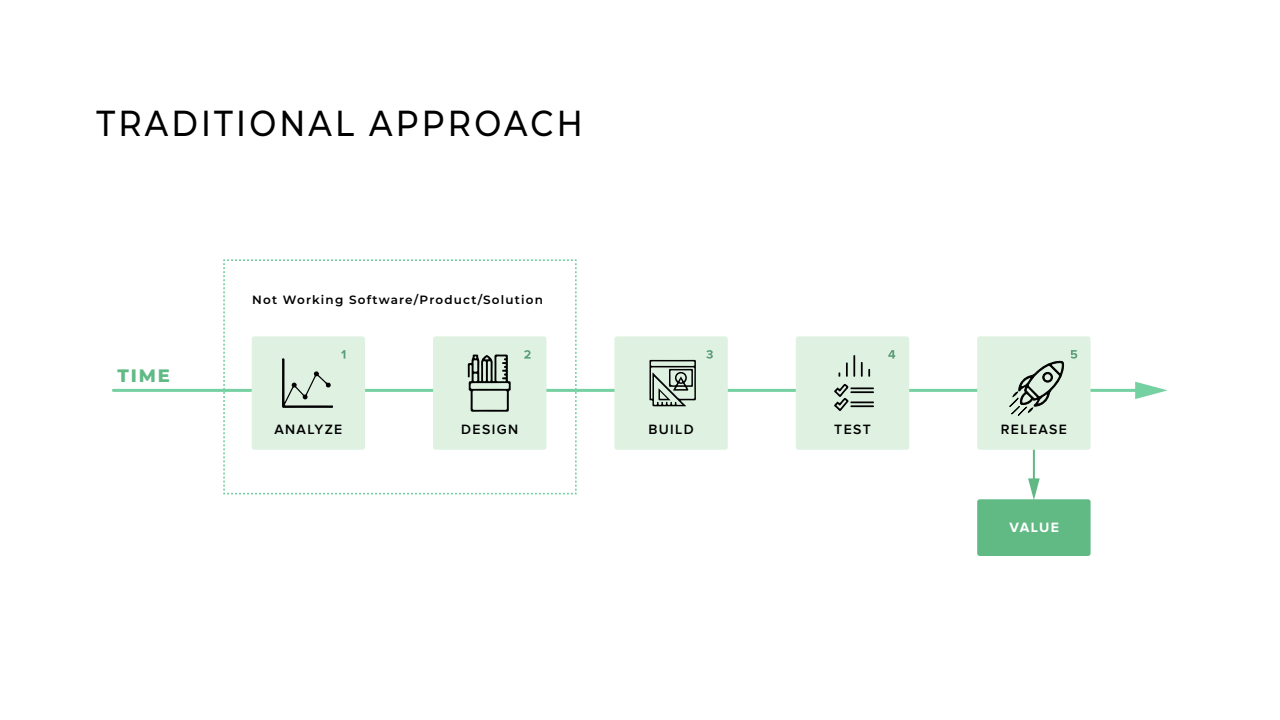
<style>
.page{position:relative;width:1280px;height:720px;background:#fff}
.page>*{position:absolute;margin:0;border:0;box-sizing:border-box;transform-origin:0 0}
.t1{font:500 36px "Montserrat";letter-spacing:.1em;color:#000;scale:.89 1}
.t2{font:800 18px "Montserrat";color:#61ba85}
.t3{font:600 14px "Proxima Nova";letter-spacing:.1em;color:#000}
.t4{font:700 14px "Proxima Nova";letter-spacing:.09em;color:#fff}
.t5{font:600 12px "Montserrat";letter-spacing:.1em;color:#010101}
</style>
<div class="page">
<hr style="left:1033px;top:446px;width:2px;height:36px;background:#61b884">
<svg style="left:1028px;top:478px;width:12px;height:21px"></svg>
<hr style="left:113px;top:389px;width:1028px;height:3px;background:#75d0a2">
<svg style="left:1135px;top:382px;width:33px;height:17px"></svg>
<div style="left:614px;top:336px;width:114px;height:114px;background:#dff2e2;border-radius:3px"></div>
<div style="left:796px;top:336px;width:113px;height:114px;background:#dff2e2;border-radius:3px"></div>
<div style="left:977px;top:336px;width:114px;height:114px;background:#dff2e2;border-radius:3px"></div>
<div style="left:977px;top:499px;width:114px;height:57px;background:#61b984;border-radius:3px"></div>
<svg style="left:649px;top:360px;width:47px;height:46px"></svg>
<svg style="left:834px;top:384px;width:40px;height:27px"></svg>
<svg style="left:838px;top:355px;width:32px;height:22px"></svg>
<svg style="left:1009px;top:360px;width:55px;height:108px"></svg>
<svg style="left:706px;top:350px;width:7px;height:9px"></svg>
<svg style="left:888px;top:350px;width:7px;height:9px"></svg>
<svg style="left:1071px;top:350px;width:6px;height:9px"></svg>
<svg style="left:222px;top:259px;width:355px;height:236px"></svg>
<h1 class="t1" style="left:96px;top:98px;width:548px">TRADITIONAL APPROACH</h1>
<h2 class="t2" style="left:118px;top:363px;width:54px">TIME</h2>
<p class="t5" style="left:252px;top:291px;width:292px">Not Working Software/Product/Solution</p>
<p class="t3" style="left:274px;top:421px;width:70px">ANALYZE</p>
<p class="t3" style="left:461px;top:421px;width:59px">DESIGN</p>
<p class="t3" style="left:648px;top:421px;width:47px">BUILD</p>
<p class="t3" style="left:834px;top:421px;width:38px">TEST</p>
<p class="t3" style="left:1001px;top:421px;width:68px">RELEASE</p>
<p class="t4" style="left:1010px;top:520px;width:51px">VALUE</p>
</div>
